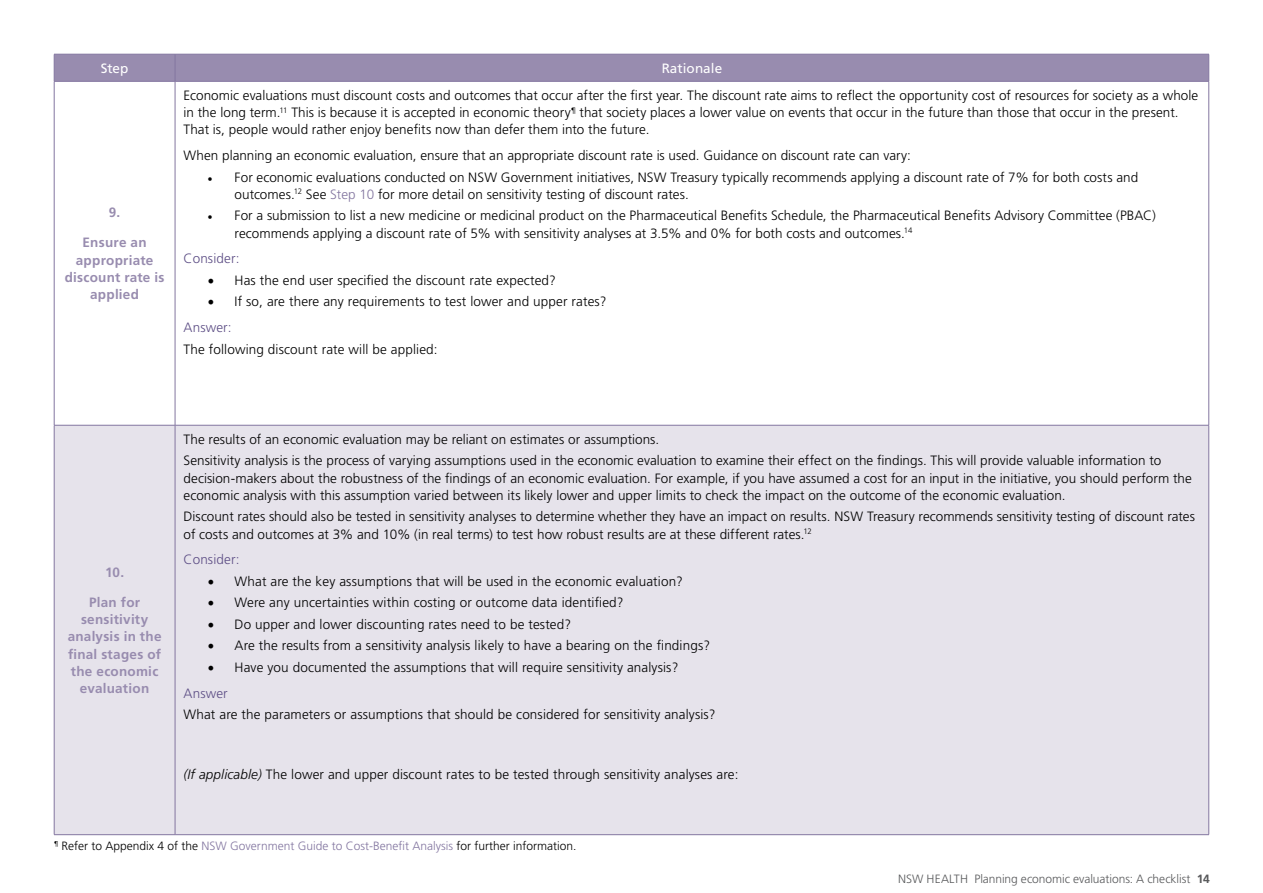
<style>
.page{position:relative;width:1263px;height:893px;background:#fff}
.page>*{position:absolute;margin:0;border:0;box-sizing:border-box;transform-origin:0 0}
.t1{font:300 13.5px/17.2px "Frutiger LT Std";letter-spacing:.005em;color:#000}
.t2{font:700 13.5px/17.2px "Frutiger LT Std";letter-spacing:.02em;color:#988caf;text-align:center}
.t3{font:300 13.5px "Frutiger LT Std";letter-spacing:.01em;color:#5e4f86}
.t4{font:13.5px "Frutiger LT Std";letter-spacing:.005em;color:#fff}
.t5{font:300 12px "Frutiger LT Std";color:#000}
.t6{font:300 12px "Frutiger LT Std";letter-spacing:-.005em;color:#58595b}
.s1{font-family:"Minion Pro";font-weight:400}
.s2{color:#8376a0}
.s3{font-family:"Minion Pro";font-weight:400;font-size:18px}
.s4{color:#5e4f86}
.s5{font-style:italic}
.s6{font-weight:700}
</style>
<div class="page">
<div style="left:55px;top:426px;width:1153px;height:408px;background:#e6e3eb"></div>
<div style="left:54px;top:54px;width:1155px;height:27px;background:#988caf"></div>
<hr style="left:54px;top:81px;width:121px;height:1px;background:#8376a0">
<hr style="left:54px;top:82px;width:1px;height:343px;background:#8376a0">
<hr style="left:175px;top:81px;width:1034px;height:1px;background:#8376a0">
<hr style="left:175px;top:82px;width:1px;height:343px;background:#8376a0">
<hr style="left:1208px;top:82px;width:1px;height:343px;background:#8376a0">
<hr style="left:54px;top:425px;width:121px;height:1px;background:#8376a0">
<hr style="left:54px;top:425px;width:1px;height:409px;background:#8376a0">
<hr style="left:175px;top:425px;width:1034px;height:1px;background:#8376a0">
<hr style="left:175px;top:425px;width:1px;height:409px;background:#8376a0">
<hr style="left:1208px;top:425px;width:1px;height:409px;background:#8376a0">
<hr style="left:54px;top:834px;width:121px;height:1px;background:#8376a0">
<hr style="left:175px;top:834px;width:1034px;height:1px;background:#8376a0">
<p class="t4" style="left:101px;top:60px;width:29px">Step</p>
<p class="t4" style="left:662px;top:60px;width:62px">Rationale</p>
<p class="t2" style="left:109px;top:204px;width:13px">9.</p>
<p class="t2" style="left:65px;top:234px;width:101px">Ensure an appropriate discount rate is applied</p>
<p class="t1" style="left:184px;top:87px;width:1016px">Economic evaluations must discount costs and outcomes that occur after the first year. The discount rate aims to reflect the opportunity cost of resources for society as a whole in the long term.<sup>11</sup> This is because it is accepted in economic theory<sup>¶</sup> that society places a lower value on events that occur in the future than those that occur in the present.<br>That is, people would rather enjoy benefits now than defer them into the future.</p>
<p class="t1" style="left:184px;top:147px;width:729px">When planning an economic evaluation, ensure that an appropriate discount rate is used. Guidance on discount rate can vary:</p>
<p class="t1" style="left:235px;top:169px;width:905px;text-indent:-27px"><span class="s1">•</span> For economic evaluations conducted on NSW Government initiatives, NSW Treasury typically recommends applying a discount rate of 7% for both costs and outcomes.<sup>12</sup> See <span class="s2">Step 10</span> for more detail on sensitivity testing of discount rates.</p>
<p class="t1" style="left:235px;top:207px;width:923px;text-indent:-27px"><span class="s1">•</span> For a submission to list a new medicine or medicinal product on the Pharmaceutical Benefits Schedule, the Pharmaceutical Benefits Advisory Committee (PBAC) recommends applying a discount rate of 5% with sensitivity analyses at 3.5% and 0% for both costs and outcomes.<sup>14</sup></p>
<p class="t3" style="left:184px;top:251px;width:57px">Consider:</p>
<p class="t1" style="left:208px;top:272px;width:350px"><span class="s3">•</span> Has the end user specified the discount rate expected?</p>
<p class="t1" style="left:184px;top:289px;width:425px;line-height:25.8px;text-indent:24px"><span class="s3">•</span> If so, are there any requirements to test lower and upper rates?<br><span class="s4">Answer:</span></p>
<p class="t1" style="left:184px;top:341px;width:256px">The following discount rate will be applied:</p>
<p class="t2" style="left:105px;top:564px;width:21px">10.</p>
<p class="t2" style="left:68px;top:594px;width:95px">Plan for sensitivity analysis in the final stages of the economic evaluation</p>
<p class="t1" style="left:184px;top:429px;width:979px;line-height:21.5px">The results of an economic evaluation may be reliant on estimates or assumptions.<br>Sensitivity analysis is the process of varying assumptions used in the economic evaluation to examine their effect on the findings. This will provide valuable information to</p>
<p class="t1" style="left:184px;top:470px;width:1010px">decision-makers about the robustness of the findings of an economic evaluation. For example, if you have assumed a cost for an input in the initiative, you should perform the economic analysis with this assumption varied between its likely lower and upper limits to check the impact on the outcome of the economic evaluation.</p>
<p class="t1" style="left:184px;top:508px;width:1013px">Discount rates should also be tested in sensitivity analyses to determine whether they have an impact on results. NSW Treasury recommends sensitivity testing of discount rates of costs and outcomes at 3% and 10% (in real terms) to test how robust results are at these different rates.<sup>12</sup></p>
<p class="t3" style="left:184px;top:552px;width:57px">Consider:</p>
<p class="t1" style="left:208px;top:573px;width:477px"><span class="s3">•</span> What are the key assumptions that will be used in the economic evaluation?</p>
<p class="t1" style="left:208px;top:594px;width:418px"><span class="s3">•</span> Were any uncertainties within costing or outcome data identified?</p>
<p class="t1" style="left:208px;top:616px;width:365px"><span class="s3">•</span> Do upper and lower discounting rates need to be tested?</p>
<p class="t1" style="left:208px;top:637px;width:504px"><span class="s3">•</span> Are the results from a sensitivity analysis likely to have a bearing on the findings?</p>
<p class="t1" style="left:184px;top:654px;width:496px;line-height:25.8px;text-indent:24px"><span class="s3">•</span> Have you documented the assumptions that will require sensitivity analysis?<br><span class="s4">Answer</span></p>
<p class="t1" style="left:184px;top:706px;width:534px">What are the parameters or assumptions that should be considered for sensitivity analysis?</p>
<p class="t1" style="left:184px;top:766px;width:556px"><span class="s5">(If applicable)</span> The lower and upper discount rates to be tested through sensitivity analyses are:</p>
<p class="t5" style="left:54px;top:839px;width:524px"><sup>¶</sup> Refer to Appendix 4 of the <span class="s2">NSW Government Guide to Cost-Benefit Analysis</span> for further information.</p>
<p class="t6" style="left:898px;top:872px;width:313px">NSW HEALTH Planning economic evaluations: A checklist <span class="s6">14</span></p>
</div>
